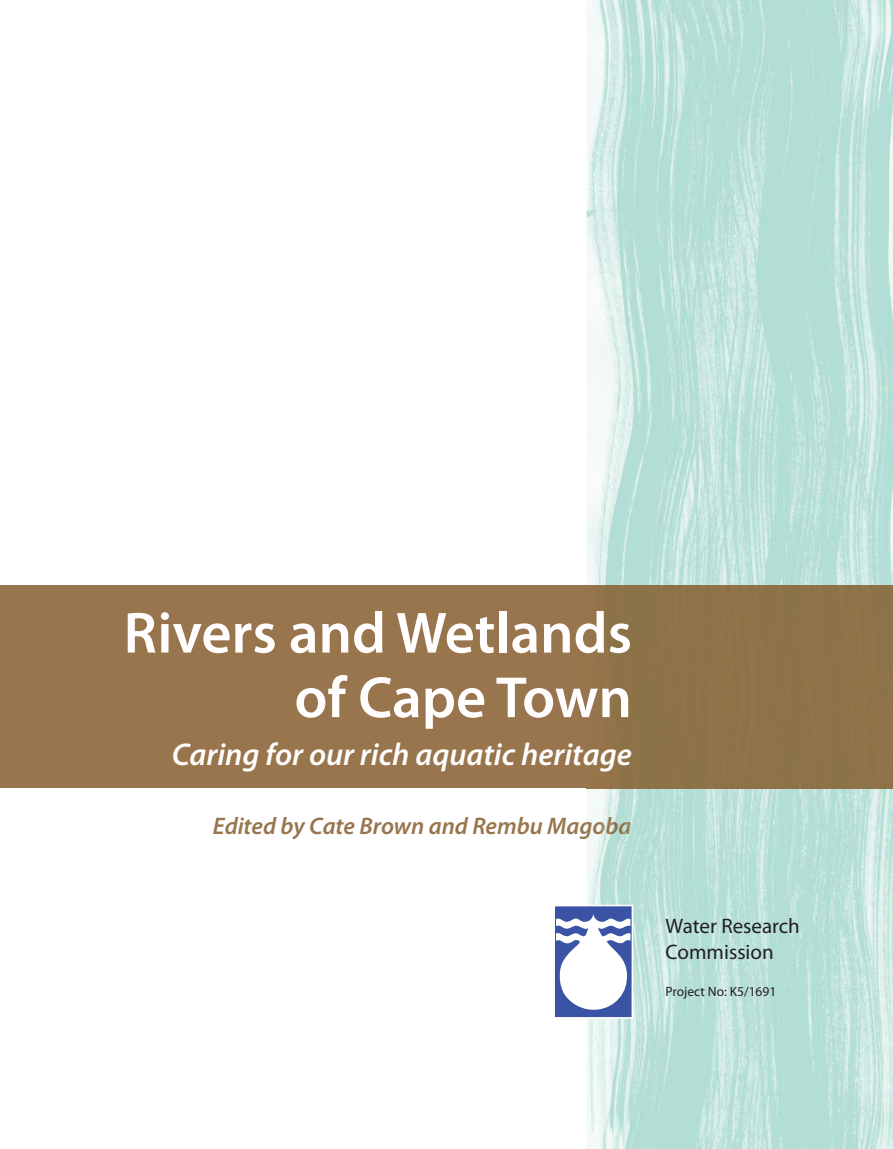
<style>
.page{position:relative;width:893px;height:1149px;background:#fff}
.page>*{position:absolute;margin:0;border:0;box-sizing:border-box;transform-origin:0 0}
.t1{font:600 58.5px/64.5px "Myriad Pro";color:#fffdfe;text-align:right}
.t2{font:italic 600 31.5px "Myriad Pro";color:#fffdfe}
.t3{font:italic 600 24px "Myriad Pro";color:#98754c}
.t4{font:21px/25.2px "Myriad Pro";color:#231f20}
.t5{font:13.5px "Myriad Pro";color:#231f20}
.s1{color:#97754c}
.s2{color:#94744a}
.s3{color:#8c7247}
</style>
<div class="page">
<img style="left:586px;top:0;width:307px;height:1148px">
<div style="left:0;top:585px;width:586px;height:203px;background:#98754c"></div>
<div style="left:586px;top:585px;width:307px;height:203px;background:#8d7247"></div>
<img style="left:586px;top:816px;width:45px;height:22px">
<svg style="left:555px;top:904px;width:78px;height:114px"></svg>
<h1 class="t1" style="left:124px;top:606px;width:510px">Rivers and Wetlands of Cape Town</h1>
<p class="t2" style="left:172px;top:742px;width:462px">Caring for our rich aquatic heritage</p>
<p class="t3" style="left:213px;top:816px;width:420px">Edited by Cate Brown and Rembu Mag<span class="s1">o</span><span class="s2">b</span><span class="s3">a</span></p>
<p class="t4" style="left:666px;top:915px;width:136px">Water Research<br>Commission</p>
<p class="t5" style="left:666px;top:985px;width:112px">Project No: K5/1691</p>
</div>
